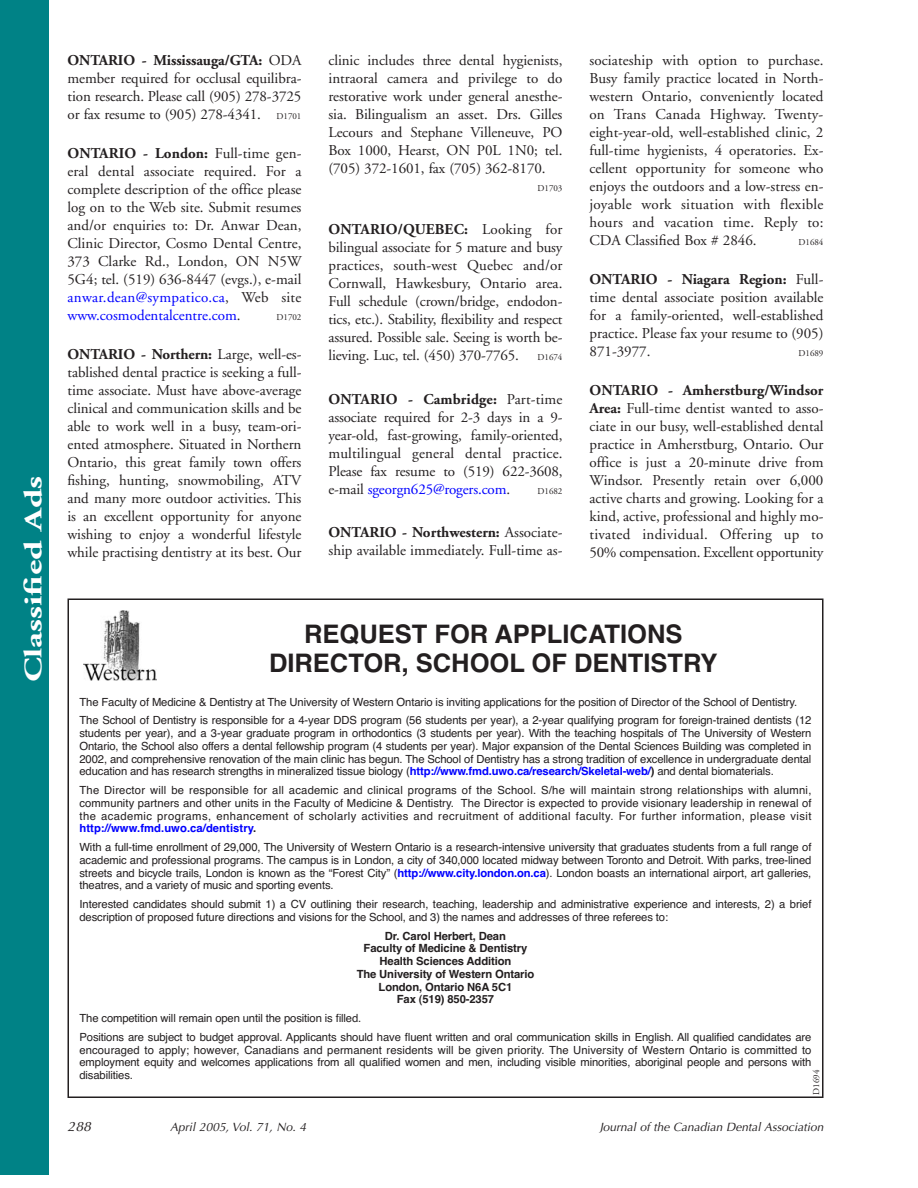
<style>
.page{position:relative;width:918px;height:1188px;background:#fff}
.page>*{position:absolute;margin:0;border:0;box-sizing:border-box;transform-origin:0 0}
.t1{font:700 25.5px/28.5px "Helvetica";color:#231f20;text-align:center}
.t2{font:700 25.2px "Adobe Garamond";color:#fff;scale:1.43 1}
.t3{font:15px/18px "Adobe Garamond";letter-spacing:-.005em;color:#231f20;text-align:justify}
.t4{font:italic 13.5px "Optima";color:#231f20;scale:1.05 1}
.t5{font:italic 12px "Optima";color:#231f20}
.t6{font:11.25px/12.8px "Helvetica";letter-spacing:-.01em;color:#231f20;text-align:justify}
.t7{font:700 11.25px/12.8px "Helvetica";letter-spacing:-.01em;color:#231f20;text-align:center}
.t8{font:9px "Adobe Garamond";color:#231f20}
.s1{font-weight:700}
.s2{font-size:9px}
.s3{color:#00f}
.s4{font-weight:700;color:#00f}
</style>
<div class="page">
<div style="left:0;top:0;width:49px;height:1174px;background:#008286"></div>
<img style="left:84px;top:611px;width:72px;height:69px">
<h2 class="t2" style="left:23px;top:682px;width:146px;rotate:-90deg">Classified Ads</h2>
<p class="t3" style="left:68px;top:52px;width:235px"><span class="s1">ONTARIO - Mississauga/GTA:</span> ODA member required for occlusal equilibra&shy;tion research. Please call (905) 278-3725 or fax resume to (905) 278-4341. <span class="s2">D1701</span></p>
<p class="t3" style="left:68px;top:145px;width:236px"><span class="s1">ONTARIO - London:</span> Full-time gen&shy;eral dental associate required. For a complete description of the office please log on to the Web site. Submit resumes and/or enquiries to: Dr. Anwar Dean, Clinic Director, Cosmo Dental Centre, 373 Clarke Rd., London, ON N5W 5G4; tel. (519) 636-8447 (evgs.), e-mail <span class="s3">anwar.dean@sympatico.ca</span>, Web site <span class="s3">www.cosmodentalcentre.com</span>.</p>
<p class="t8" style="left:276px;top:313px;width:27px">D1702</p>
<p class="t3" style="left:68px;top:346px;width:236px"><span class="s1">ONTARIO - Northern:</span> Large, well-es&shy;tablished dental practice is seeking a full&shy;time associate. Must have above-average clinical and communication skills and be able to work well in a busy, team-ori&shy;ented atmosphere. Situated in Northern Ontario, this great family town offers fishing, hunting, snowmobiling, ATV and many more outdoor activities. This is an excellent opportunity for anyone wishing to enjoy a wonderful lifestyle while practising dentistry at its best. Our</p>
<p class="t3" style="left:328px;top:52px;width:236px">clinic includes three dental hygienists, intraoral camera and privilege to do restorative work under general anesthe&shy;sia. Bilingualism an asset. Drs. Gilles Lecours and Stephane Villeneuve, PO Box 1000, Hearst, ON P0L 1N0; tel. (705) 372-1601, fax (705) 362-8170.</p>
<p class="t8" style="left:538px;top:184px;width:26px">D1703</p>
<p class="t3" style="left:328px;top:222px;width:236px"><span class="s1">ONTARIO/QUEBEC:</span> Looking for bilingual associate for 5 mature and busy practices, south-west Quebec and/or Cornwall, Hawkesbury, Ontario area.<br>Full schedule (crown/bridge, endodon&shy;tics, etc.). Stability, flexibility and respect assured. Possible sale. Seeing is worth be&shy;lieving. Luc, tel. (450) 370-7765. <span class="s2">D1674</span></p>
<p class="t3" style="left:328px;top:391px;width:236px"><span class="s1">ONTARIO - Cambridge:</span> Part-time associate required for 2-3 days in a 9- year-old, fast-growing, family-oriented, multilingual general dental practice.<br>Please fax resume to (519) 622-3608, e-mail <span class="s3">sgeorgn625@rogers.com</span>.</p>
<p class="t8" style="left:537px;top:487px;width:27px">D1682</p>
<p class="t3" style="left:328px;top:525px;width:236px"><span class="s1">ONTARIO - Northwestern:</span> Associate&shy;ship available immediately. Full-time as-</p>
<p class="t3" style="left:590px;top:52px;width:236px">sociateship with option to purchase.<br>Busy family practice located in North&shy;western Ontario, conveniently located on Trans Canada Highway. Twenty&shy;eight-year-old, well-established clinic, 2 full-time hygienists, 4 operatories. Ex&shy;cellent opportunity for someone who enjoys the outdoors and a low-stress en&shy;joyable work situation with flexible hours and vacation time. Reply to:<br>CDA Classified Box # 2846.</p>
<p class="t8" style="left:798px;top:238px;width:27px">D1684</p>
<p class="t3" style="left:590px;top:271px;width:236px"><span class="s1">ONTARIO - Niagara Region:</span> Full&shy;time dental associate position available for a family-oriented, well-established practice. Please fax your resume to (905)<br>871-3977.</p>
<p class="t8" style="left:798px;top:349px;width:27px">D1689</p>
<p class="t3" style="left:590px;top:382px;width:236px"><span class="s1">ONTARIO - Amherstburg/Windsor Area:</span> Full-time dentist wanted to asso&shy;ciate in our busy, well-established dental practice in Amherstburg, Ontario. Our office is just a 20-minute drive from Windsor. Presently retain over 6,000 active charts and growing. Looking for a kind, active, professional and highly mo&shy;tivated individual. Offering up to 50% compensation. Excellent opportunity</p>
<h1 class="t1" style="left:269px;top:623px;width:450px">REQUEST FOR APPLICATIONS<br>DIRECTOR, SCHOOL OF DENTISTRY</h1>
<p class="t6" style="left:80px;top:693px;width:733px;line-height:18.8px">The Faculty of Medicine &amp; Dentistry at The University of Western Ontario is inviting applications for the position of Director of the School of Dentistry.<br>The School of Dentistry is responsible for a 4-year DDS program (56 students per year), a 2-year qualifying program for foreign-trained dentists (12</p>
<p class="t6" style="left:80px;top:728px;width:734px">students per year), and a 3-year graduate program in orthodontics (3 students per year). With the teaching hospitals of The University of Western Ontario, the School also offers a dental fellowship program (4 students per year). Major expansion of the Dental Sciences Building was completed in 2002, and comprehensive renovation of the main clinic has begun. The School of Dentistry has a strong tradition of excellence in undergraduate dental education and has research strengths in mineralized tissue biology (<span class="s4">http://www.fmd.uwo.ca/research/Skeletal-web/</span><span class="s1">)</span> and dental biomaterials.</p>
<p class="t6" style="left:80px;top:785px;width:733px">The Director will be responsible for all academic and clinical programs of the School. S/he will maintain strong relationships with alumni, community partners and other units in the Faculty of Medicine &amp; Dentistry. The Director is expected to provide visionary leadership in renewal of the academic programs, enhancement of scholarly activities and recruitment of additional faculty. For further information, please visit <span class="s4">http://www.fmd.uwo.ca/dentistry</span><span class="s1">.</span></p>
<p class="t6" style="left:80px;top:842px;width:733px">With a full-time enrollment of 29,000, The University of Western Ontario is a research-intensive university that graduates students from a full range of academic and professional programs. The campus is in London, a city of 340,000 located midway between Toronto and Detroit. With parks, tree-lined streets and bicycle trails, London is known as the “Forest City” (<span class="s4">http://www.city.london.on.ca</span>). London boasts an international airport, art galleries, theatres, and a variety of music and sporting events.</p>
<p class="t6" style="left:80px;top:899px;width:733px">Interested candidates should submit 1) a CV outlining their research, teaching, leadership and administrative experience and interests, 2) a brief description of proposed future directions and visions for the School, and 3) the names and addresses of three referees to:</p>
<p class="t7" style="left:357px;top:930px;width:179px">Dr. Carol Herbert, Dean<br>Faculty of Medicine &amp; Dentistry<br>Health Sciences Addition<br>The University of Western Ontario<br>London, Ontario N6A 5C1<br>Fax (519) 850-2357</p>
<p class="t6" style="left:80px;top:1010px;width:733px;line-height:18.8px">The competition will remain open until the position is filled.<br>Positions are subject to budget approval. Applicants should have fluent written and oral communication skills in English. All qualified candidates are</p>
<p class="t6" style="left:80px;top:1044px;width:734px">encouraged to apply; however, Canadians and permanent residents will be given priority. The University of Western Ontario is committed to employment equity and welcomes applications from all qualified women and men, including visible minorities, aboriginal people and persons with disabilities.</p>
<p class="t8" style="left:813px;top:1095px;width:27px;rotate:-90deg">D1694</p>
<p class="t4" style="left:68px;top:1120px;width:24px">288</p>
<p class="t5" style="left:170px;top:1122px;width:137px">April 2005, Vol. 71, No. 4</p>
<p class="t5" style="left:600px;top:1122px;width:225px">Journal of the Canadian Dental Association</p>
</div>
